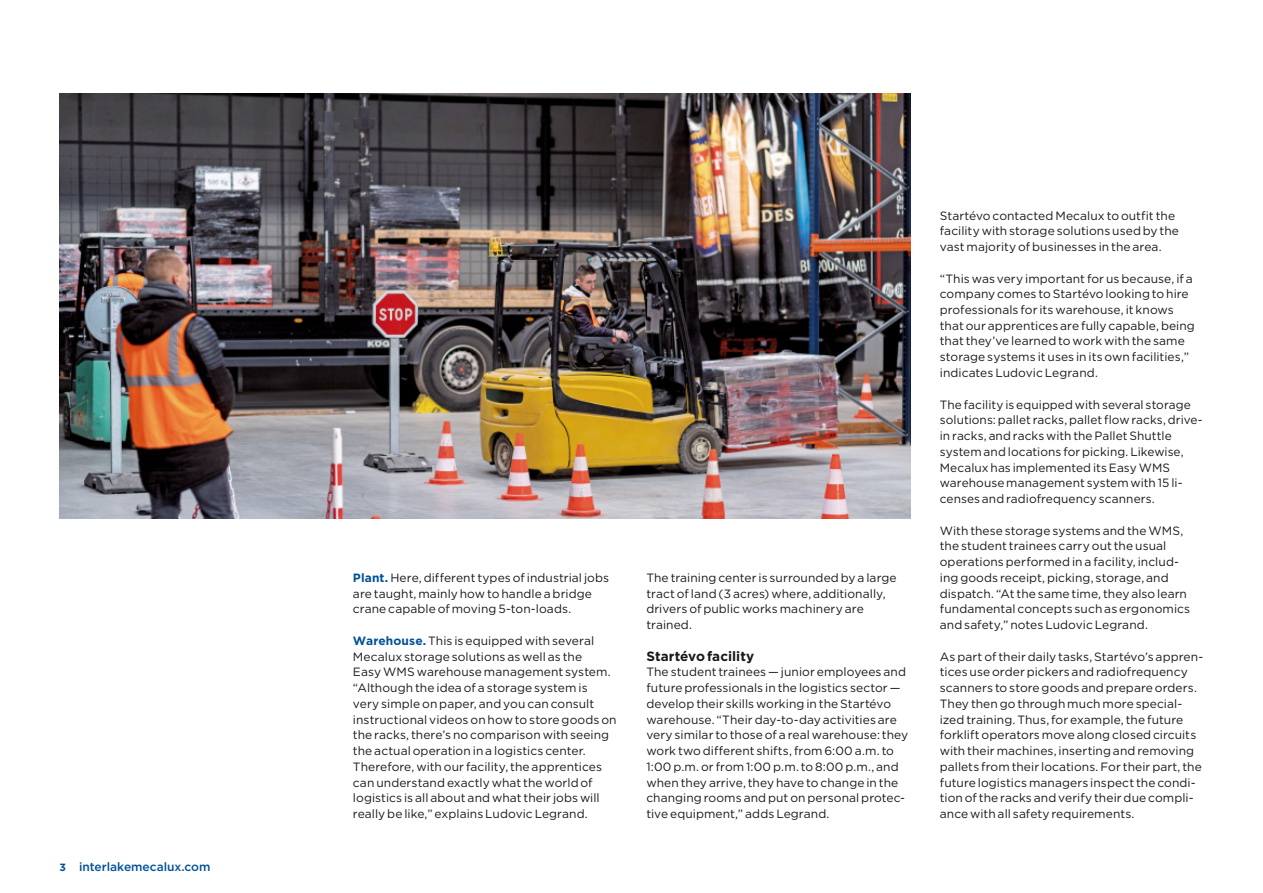
<style>
.page{position:relative;width:1263px;height:893px;background:#fff}
.page>*{position:absolute;margin:0;border:0;box-sizing:border-box;transform-origin:0 0}
.t1{font:700 13.5px "Gotham";color:#1a171c}
.t2{font:12px/15.8px "Gotham";letter-spacing:.005em;color:#1a171c}
.t3{font:500 12px "Gotham";color:#005198}
.s1{font-weight:700;font-size:10.5px}
.s2{font-weight:700;color:#005198}
</style>
<div class="page">
<img style="left:59px;top:94px;width:851px;height:425px">
<p class="t3" style="left:60px;top:859px;width:153px"><span class="s1">3</span> interlakemecalux.com</p>
<p class="t2" style="left:353px;top:569px;width:258px"><span class="s2">Plant.</span> Here, different types of industrial jobs are taught, mainly how to handle a bridge crane capable of moving 5-ton-loads.</p>
<p class="t2" style="left:353px;top:632px;width:265px"><span class="s2">Warehouse.</span> This is equipped with several Mecalux storage solutions as well as the<br>Easy WMS warehouse management system. “Although the idea of a storage system is very simple on paper, and you can consult instructional videos on how to store goods on the racks, there’s no comparison with seeing the actual operation in a logistics center.<br>Therefore, with our facility, the apprentices can understand exactly what the world of logistics is all about and what their jobs will really be like,” explains Ludovic Legrand.</p>
<p class="t2" style="left:646px;top:569px;width:252px">The training center is surrounded by a large tract of land (3 acres) where, additionally, drivers of public works machinery are trained.</p>
<p class="t1" style="left:646px;top:647px;width:109px">Startévo facility</p>
<p class="t2" style="left:646px;top:664px;width:263px">The student trainees — junior employees and future professionals in the logistics sector — develop their skills working in the Startévo warehouse. “Their day-to-day activities are very similar to those of a real warehouse: they work two different shifts, from 6:00 a.m. to 1:00 p.m. or from 1:00 p.m. to 8:00 p.m., and when they arrive, they have to change in the changing rooms and put on personal protec&shy;tive equipment,” adds Legrand.</p>
<p class="t2" style="left:940px;top:207px;width:241px">Startévo contacted Mecalux to outfit the facility with storage solutions used by the vast majority of businesses in the area.</p>
<p class="t2" style="left:940px;top:270px;width:257px">“This was very important for us because, if a company comes to Startévo looking to hire professionals for its warehouse, it knows that our apprentices are fully capable, being that they’ve learned to work with the same storage systems it uses in its own facilities,” indicates Ludovic Legrand.</p>
<p class="t2" style="left:940px;top:396px;width:264px">The facility is equipped with several storage solutions: pallet racks, pallet flow racks, drive&shy;in racks, and racks with the Pallet Shuttle system and locations for picking. Likewise, Mecalux has implemented its Easy WMS warehouse management system with 15 li&shy;censes and radiofrequency scanners.</p>
<p class="t2" style="left:940px;top:522px;width:252px">With these storage systems and the WMS, the student trainees carry out the usual operations performed in a facility, includ&shy;ing goods receipt, picking, storage, and dispatch. “At the same time, they also learn fundamental concepts such as ergonomics and safety,” notes Ludovic Legrand.</p>
<p class="t2" style="left:940px;top:648px;width:265px">As part of their daily tasks, Startévo’s appren&shy;tices use order pickers and radiofrequency scanners to store goods and prepare orders.<br>They then go through much more special&shy;ized training. Thus, for example, the future forklift operators move along closed circuits with their machines, inserting and removing pallets from their locations. For their part, the future logistics managers inspect the condi&shy;tion of the racks and verify their due compli&shy;ance with all safety requirements.</p>
</div>
